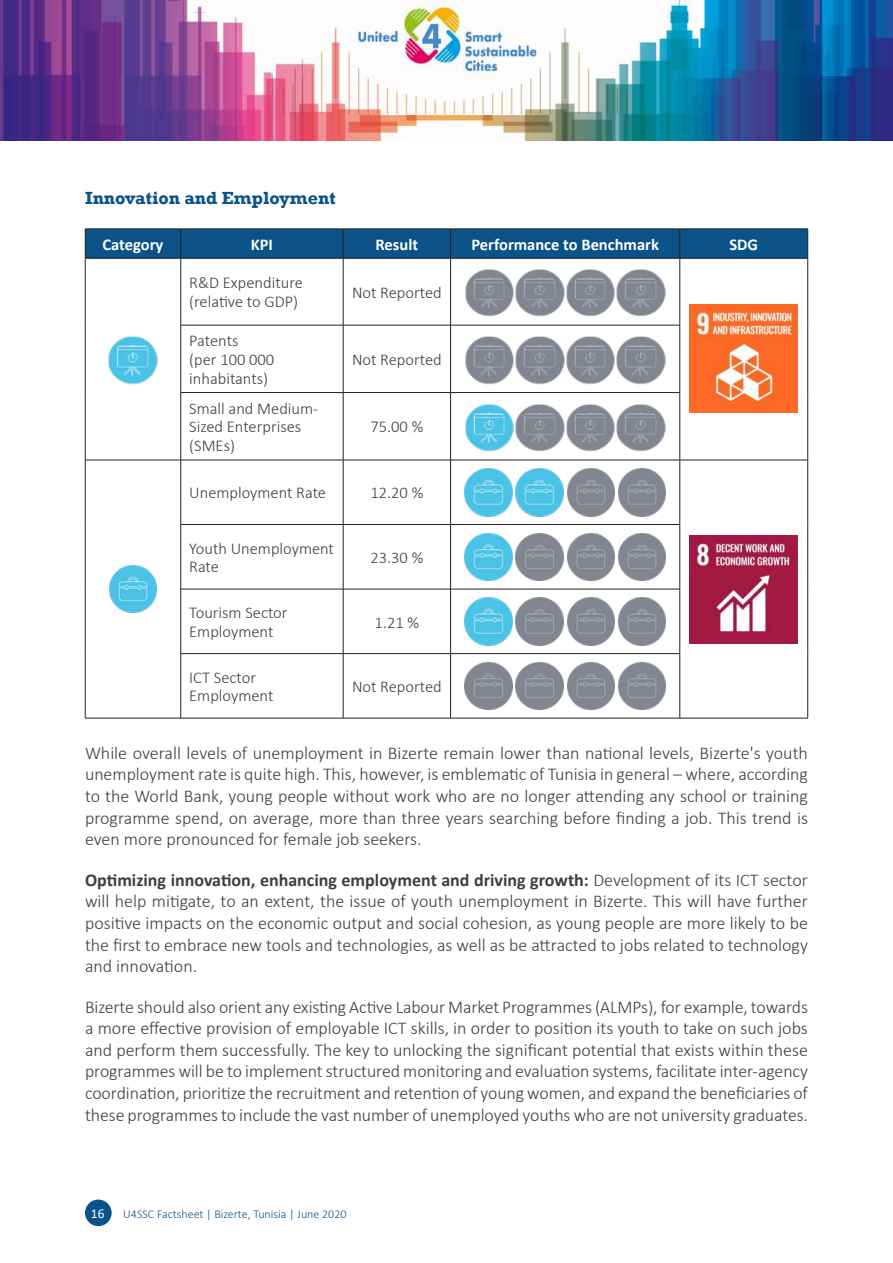
<style>
.page{position:relative;width:893px;height:1263px;background:#fff}
.page>*{position:absolute;margin:0;border:0;box-sizing:border-box;transform-origin:0 0}
.t1{font:300 18px/21.6px "Calibri";letter-spacing:-.005em;color:#3e3e3f;text-align:justify}
.Heading_2_next_page{font:700 18px "Rockwell";color:#0a5288}
.Table_text{font:300 16.5px/18.8px "Calibri";color:#3e3e3f}
.Table_text_centred{font:300 16.5px "Calibri";color:#3e3e3f}
.Table_head_centred_w{font:700 16.5px "Calibri";color:#fff}
.t2{font:13.5px "Calibri";color:#fff}
.t3{font:300 12px "Calibri";color:#0a5288}
.s1{font-weight:700}
</style>
<div class="page">
<div style="left:85px;top:1199px;width:27px;height:27px;background:#0a5288;border-radius:50%"></div>
<svg style="left:85px;top:229px;width:723px;height:29px;background:#0a5084"></svg>
<hr style="left:85px;top:258px;width:96px;height:1px;background:#231f20">
<hr style="left:85px;top:258px;width:1px;height:67px;background:#231f20">
<hr style="left:181px;top:258px;width:162px;height:1px;background:#231f20">
<hr style="left:180px;top:258px;width:1px;height:67px;background:#231f20">
<hr style="left:343px;top:258px;width:108px;height:1px;background:#231f20">
<hr style="left:343px;top:258px;width:1px;height:67px;background:#231f20">
<hr style="left:451px;top:258px;width:229px;height:1px;background:#231f20">
<hr style="left:450px;top:258px;width:1px;height:67px;background:#231f20">
<hr style="left:680px;top:258px;width:128px;height:1px;background:#231f20">
<hr style="left:679px;top:258px;width:1px;height:67px;background:#231f20">
<hr style="left:807px;top:258px;width:1px;height:67px;background:#231f20">
<hr style="left:85px;top:325px;width:1px;height:68px;background:#231f20">
<hr style="left:181px;top:325px;width:162px;height:1px;background:#231f20">
<hr style="left:180px;top:325px;width:1px;height:67px;background:#231f20">
<hr style="left:343px;top:325px;width:108px;height:1px;background:#231f20">
<hr style="left:343px;top:325px;width:1px;height:67px;background:#231f20">
<hr style="left:451px;top:325px;width:229px;height:1px;background:#231f20">
<hr style="left:450px;top:325px;width:1px;height:67px;background:#231f20">
<hr style="left:679px;top:325px;width:1px;height:67px;background:#231f20">
<hr style="left:807px;top:325px;width:1px;height:68px;background:#231f20">
<hr style="left:85px;top:393px;width:1px;height:67px;background:#231f20">
<hr style="left:181px;top:392px;width:162px;height:1px;background:#231f20">
<hr style="left:180px;top:393px;width:1px;height:67px;background:#231f20">
<hr style="left:343px;top:392px;width:108px;height:1px;background:#231f20">
<hr style="left:343px;top:393px;width:1px;height:67px;background:#231f20">
<hr style="left:451px;top:392px;width:229px;height:1px;background:#231f20">
<hr style="left:450px;top:393px;width:1px;height:67px;background:#231f20">
<hr style="left:679px;top:393px;width:1px;height:67px;background:#231f20">
<hr style="left:807px;top:393px;width:1px;height:67px;background:#231f20">
<hr style="left:85px;top:460px;width:96px;height:1px;background:#231f20">
<hr style="left:85px;top:460px;width:1px;height:64px;background:#231f20">
<hr style="left:181px;top:460px;width:162px;height:1px;background:#231f20">
<hr style="left:180px;top:460px;width:1px;height:64px;background:#231f20">
<hr style="left:343px;top:460px;width:108px;height:1px;background:#231f20">
<hr style="left:343px;top:460px;width:1px;height:64px;background:#231f20">
<hr style="left:451px;top:460px;width:229px;height:1px;background:#231f20">
<hr style="left:450px;top:460px;width:1px;height:64px;background:#231f20">
<hr style="left:680px;top:460px;width:128px;height:1px;background:#231f20">
<hr style="left:679px;top:460px;width:1px;height:64px;background:#231f20">
<hr style="left:807px;top:460px;width:1px;height:64px;background:#231f20">
<hr style="left:85px;top:524px;width:1px;height:65px;background:#231f20">
<hr style="left:181px;top:524px;width:162px;height:1px;background:#231f20">
<hr style="left:180px;top:525px;width:1px;height:64px;background:#231f20">
<hr style="left:343px;top:524px;width:108px;height:1px;background:#231f20">
<hr style="left:343px;top:525px;width:1px;height:64px;background:#231f20">
<hr style="left:451px;top:524px;width:229px;height:1px;background:#231f20">
<hr style="left:450px;top:525px;width:1px;height:64px;background:#231f20">
<hr style="left:679px;top:525px;width:1px;height:64px;background:#231f20">
<hr style="left:807px;top:524px;width:1px;height:65px;background:#231f20">
<hr style="left:85px;top:589px;width:1px;height:65px;background:#231f20">
<hr style="left:181px;top:589px;width:162px;height:1px;background:#231f20">
<hr style="left:180px;top:589px;width:1px;height:64px;background:#231f20">
<hr style="left:343px;top:589px;width:108px;height:1px;background:#231f20">
<hr style="left:343px;top:589px;width:1px;height:64px;background:#231f20">
<hr style="left:451px;top:589px;width:229px;height:1px;background:#231f20">
<hr style="left:450px;top:589px;width:1px;height:64px;background:#231f20">
<hr style="left:679px;top:589px;width:1px;height:64px;background:#231f20">
<hr style="left:807px;top:589px;width:1px;height:65px;background:#231f20">
<hr style="left:85px;top:654px;width:1px;height:64px;background:#231f20">
<hr style="left:181px;top:653px;width:162px;height:1px;background:#231f20">
<hr style="left:180px;top:654px;width:1px;height:64px;background:#231f20">
<hr style="left:343px;top:653px;width:108px;height:1px;background:#231f20">
<hr style="left:343px;top:654px;width:1px;height:64px;background:#231f20">
<hr style="left:451px;top:653px;width:229px;height:1px;background:#231f20">
<hr style="left:450px;top:654px;width:1px;height:64px;background:#231f20">
<hr style="left:679px;top:654px;width:1px;height:64px;background:#231f20">
<hr style="left:807px;top:654px;width:1px;height:64px;background:#231f20">
<hr style="left:85px;top:718px;width:96px;height:1px;background:#231f20">
<hr style="left:181px;top:718px;width:162px;height:1px;background:#231f20">
<hr style="left:343px;top:718px;width:108px;height:1px;background:#231f20">
<hr style="left:451px;top:718px;width:229px;height:1px;background:#231f20">
<hr style="left:680px;top:718px;width:128px;height:1px;background:#231f20">
<img style="left:108px;top:336px;width:50px;height:48px">
<img style="left:465px;top:269px;width:201px;height:48px">
<img style="left:690px;top:305px;width:108px;height:108px">
<img style="left:465px;top:336px;width:201px;height:48px">
<img style="left:465px;top:404px;width:201px;height:47px">
<img style="left:109px;top:565px;width:48px;height:48px">
<img style="left:465px;top:468px;width:47px;height:48px">
<img style="left:516px;top:468px;width:47px;height:48px">
<img style="left:567px;top:468px;width:48px;height:48px">
<img style="left:618px;top:468px;width:48px;height:48px">
<img style="left:690px;top:535px;width:108px;height:108px">
<img style="left:465px;top:533px;width:47px;height:47px">
<img style="left:516px;top:533px;width:47px;height:47px">
<img style="left:567px;top:533px;width:48px;height:47px">
<img style="left:618px;top:533px;width:48px;height:47px">
<img style="left:465px;top:597px;width:47px;height:48px">
<img style="left:516px;top:597px;width:47px;height:48px">
<img style="left:567px;top:597px;width:48px;height:48px">
<img style="left:618px;top:597px;width:48px;height:48px">
<img style="left:465px;top:662px;width:47px;height:48px">
<img style="left:516px;top:662px;width:47px;height:48px">
<img style="left:567px;top:662px;width:48px;height:48px">
<img style="left:618px;top:662px;width:48px;height:48px">
<img style="left:0;top:0;width:893px;height:140px">
<h2 class="Heading_2_next_page" style="left:85px;top:187px;width:252px">Innovation and Employment</h2>
<p class="Table_head_centred_w" style="left:103px;top:233px;width:62px">Category</p>
<p class="Table_head_centred_w" style="left:251px;top:233px;width:24px">KPI</p>
<p class="Table_head_centred_w" style="left:376px;top:233px;width:44px">Result</p>
<p class="Table_head_centred_w" style="left:471px;top:233px;width:189px">Performance to Benchmark</p>
<p class="Table_head_centred_w" style="left:729px;top:233px;width:30px">SDG</p>
<p class="Table_text" style="left:189px;top:273px;width:115px">R&amp;D Expenditure (relative to GDP)</p>
<p class="Table_text_centred" style="left:352px;top:282px;width:91px">Not Reported</p>
<p class="Table_text" style="left:189px;top:331px;width:87px">Patents<br>(per 100 000 inhabitants)</p>
<p class="Table_text_centred" style="left:352px;top:349px;width:91px">Not Reported</p>
<p class="Table_text" style="left:189px;top:399px;width:130px">Small and Medium-<br>Sized Enterprises (SMEs)</p>
<p class="Table_text_centred" style="left:370px;top:417px;width:54px">75.00 %</p>
<p class="Table_text" style="left:189px;top:483px;width:138px">Unemployment Rate</p>
<p class="Table_text_centred" style="left:370px;top:483px;width:54px">12.20 %</p>
<p class="Table_text" style="left:189px;top:539px;width:146px">Youth Unemployment<br>Rate</p>
<p class="Table_text_centred" style="left:370px;top:547px;width:54px">23.30 %</p>
<p class="Table_text" style="left:189px;top:603px;width:100px">Tourism Sector<br>Employment</p>
<p class="Table_text_centred" style="left:375px;top:612px;width:46px">1.21 %</p>
<p class="Table_text" style="left:189px;top:668px;width:86px">ICT Sector<br>Employment</p>
<p class="Table_text_centred" style="left:352px;top:676px;width:91px">Not Reported</p>
<p class="t1" style="left:85px;top:742px;width:724px">While overall levels of unemployment in Bizerte remain lower than national levels, Bizerte's youth unemployment rate is quite high. This, however, is emblematic of Tunisia in general – where, according to the World Bank, young people without work who are no longer attending any school or training programme spend, on average, more than three years searching before finding a job. This trend is even more pronounced for female job seekers.</p>
<p class="t1" style="left:85px;top:869px;width:724px"><span class="s1">Optimizing innovation, enhancing employment and driving growth:</span> Development of its ICT sector will help mitigate, to an extent, the issue of youth unemployment in Bizerte. This will have further positive impacts on the economic output and social cohesion, as young people are more likely to be the first to embrace new tools and technologies, as well as be attracted to jobs related to technology and innovation.</p>
<p class="t1" style="left:85px;top:996px;width:724px">Bizerte should also orient any existing Active Labour Market Programmes (ALMPs), for example, towards a more effective provision of employable ICT skills, in order to position its youth to take on such jobs and perform them successfully. The key to unlocking the significant potential that exists within these programmes will be to implement structured monitoring and evaluation systems, facilitate inter-agency coordination, prioritize the recruitment and retention of young women, and expand the beneficiaries of these programmes to include the vast number of unemployed youths who are not university graduates.</p>
<p class="t2" style="left:91px;top:1204px;width:15px">16</p>
<p class="t3" style="left:123px;top:1206px;width:225px">U4SSC Factsheet | Bizerte, Tunisia | June 2020</p>
</div>
